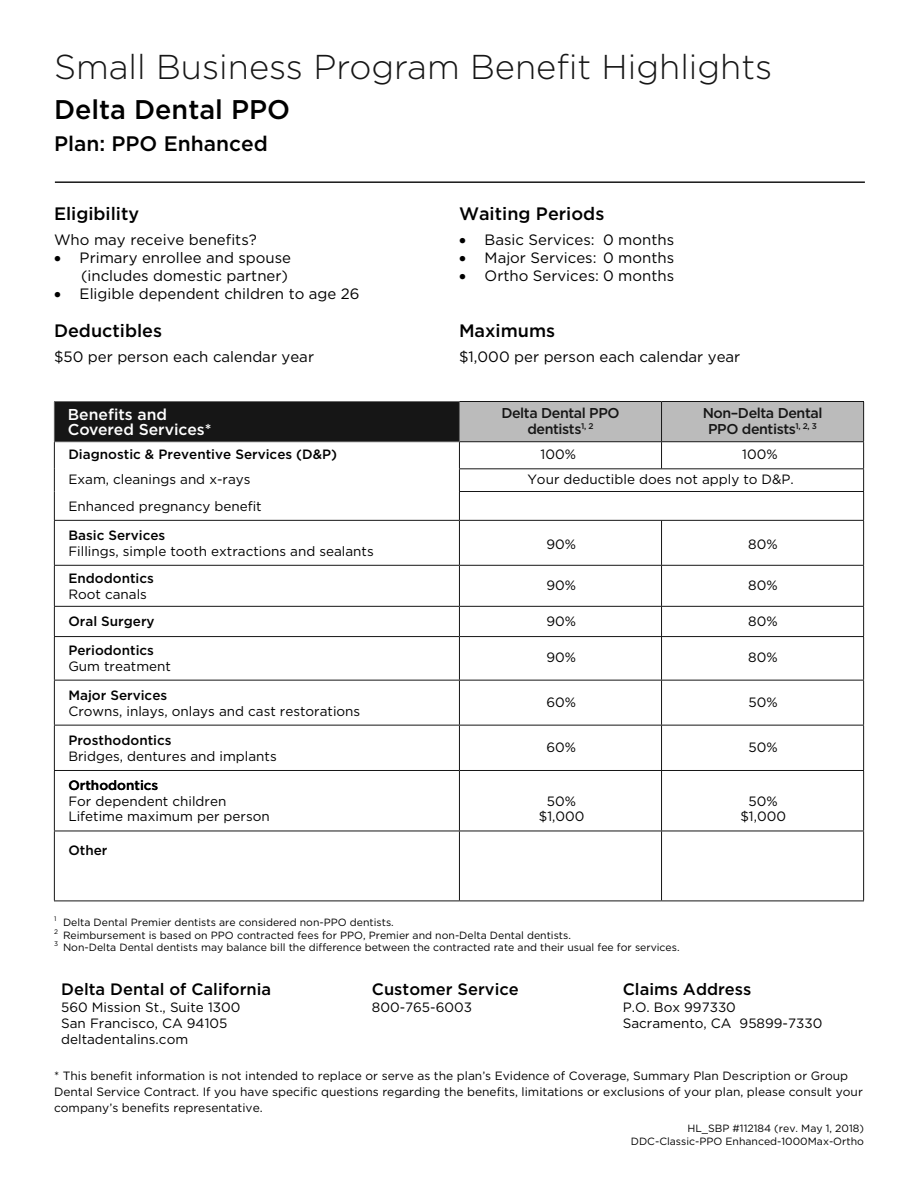
<style>
.page{position:relative;width:918px;height:1188px;background:#fff}
.page>*{position:absolute;margin:0;border:0;box-sizing:border-box;transform-origin:0 0}
.t1{font:300 34.5px "Gotham";color:#161616}
.t2{font:500 27px "Gotham";color:#000}
.t3{font:500 21px "Gotham";color:#000}
.t4{font:500 18px "Gotham";color:#000}
.t5{font:500 16.5px "Gotham";color:#000}
.t6{font:500 15.75px/15.8px "Gotham";color:#fff}
.t7{font:15px/18px "Gotham";color:#000;text-align:right}
.t8{font:500 14.25px/15.8px "Gotham";letter-spacing:-.03em;color:#161616;text-align:center}
.t9{font:13.5px/16.2px "Gotham";color:#000}
.t10{font:500 13.5px "Gotham";color:#000}
.t11{font:12px/16.2px "Gotham";color:#000}
.t12{font:10.5px/12.6px "Gotham";color:#000}
.t13{font:6.6px/12.6px "Gotham";color:#000}
</style>
<div class="page">
<div style="left:54px;top:402px;width:405px;height:40px;background:#161616"></div>
<hr style="left:459px;top:520px;width:405px;height:1px;background:#161616">
<hr style="left:863px;top:521px;width:1px;height:44px;background:#161616">
<hr style="left:459px;top:565px;width:405px;height:1px;background:#161616">
<hr style="left:863px;top:566px;width:1px;height:40px;background:#161616">
<hr style="left:459px;top:606px;width:405px;height:1px;background:#161616">
<svg style="left:863px;top:607px;width:1px;height:29px"></svg>
<hr style="left:459px;top:636px;width:405px;height:1px;background:#161616">
<hr style="left:863px;top:637px;width:1px;height:43px;background:#161616">
<hr style="left:459px;top:680px;width:405px;height:1px;background:#161616">
<hr style="left:863px;top:681px;width:1px;height:44px;background:#161616">
<hr style="left:459px;top:725px;width:405px;height:1px;background:#161616">
<hr style="left:863px;top:726px;width:1px;height:44px;background:#161616">
<hr style="left:459px;top:770px;width:405px;height:1px;background:#161616">
<hr style="left:863px;top:771px;width:1px;height:60px;background:#161616">
<hr style="left:459px;top:831px;width:405px;height:1px;background:#161616">
<hr style="left:863px;top:831px;width:1px;height:70px;background:#161616">
<hr style="left:459px;top:901px;width:203px;height:1px;background:#161616">
<hr style="left:662px;top:901px;width:202px;height:1px;background:#161616">
<hr style="left:54px;top:401px;width:406px;height:1px;background:#6b6b6b">
<hr style="left:54px;top:402px;width:1px;height:39px;background:#6b6b6b">
<hr style="left:661px;top:521px;width:1px;height:44px;background:#161616">
<hr style="left:661px;top:566px;width:1px;height:40px;background:#161616">
<svg style="left:661px;top:607px;width:1px;height:29px"></svg>
<hr style="left:661px;top:637px;width:1px;height:43px;background:#161616">
<hr style="left:661px;top:681px;width:1px;height:44px;background:#161616">
<hr style="left:661px;top:726px;width:1px;height:44px;background:#161616">
<hr style="left:661px;top:771px;width:1px;height:60px;background:#161616">
<hr style="left:661px;top:831px;width:1px;height:70px;background:#161616">
<hr style="left:460px;top:401px;width:202px;height:1px;background:#161616">
<hr style="left:662px;top:401px;width:202px;height:1px;background:#161616">
<hr style="left:54px;top:441px;width:406px;height:1px;background:#6b6b6b">
<svg style="left:54px;top:442px;width:1px;height:78px"></svg>
<svg style="left:459px;top:402px;width:405px;height:118px"></svg>
<hr style="left:54px;top:520px;width:405px;height:1px;background:#161616">
<hr style="left:54px;top:521px;width:1px;height:44px;background:#161616">
<hr style="left:459px;top:521px;width:1px;height:44px;background:#161616">
<hr style="left:54px;top:565px;width:405px;height:1px;background:#161616">
<hr style="left:54px;top:566px;width:1px;height:40px;background:#161616">
<hr style="left:459px;top:566px;width:1px;height:40px;background:#161616">
<hr style="left:54px;top:606px;width:405px;height:1px;background:#161616">
<svg style="left:54px;top:607px;width:1px;height:29px"></svg>
<svg style="left:459px;top:607px;width:1px;height:29px"></svg>
<hr style="left:54px;top:636px;width:405px;height:1px;background:#161616">
<hr style="left:54px;top:637px;width:1px;height:43px;background:#161616">
<hr style="left:459px;top:637px;width:1px;height:43px;background:#161616">
<hr style="left:54px;top:680px;width:405px;height:1px;background:#161616">
<hr style="left:54px;top:681px;width:1px;height:44px;background:#161616">
<hr style="left:459px;top:681px;width:1px;height:44px;background:#161616">
<hr style="left:54px;top:725px;width:405px;height:1px;background:#161616">
<hr style="left:54px;top:726px;width:1px;height:44px;background:#161616">
<hr style="left:459px;top:726px;width:1px;height:44px;background:#161616">
<hr style="left:54px;top:770px;width:405px;height:1px;background:#161616">
<hr style="left:54px;top:771px;width:1px;height:60px;background:#161616">
<hr style="left:459px;top:771px;width:1px;height:60px;background:#161616">
<hr style="left:54px;top:831px;width:405px;height:1px;background:#161616">
<hr style="left:54px;top:831px;width:1px;height:70px;background:#161616">
<hr style="left:459px;top:831px;width:1px;height:70px;background:#161616">
<hr style="left:54px;top:901px;width:405px;height:1px;background:#161616">
<hr style="left:55px;top:181px;width:810px;height:2px;background:#161616">
<h1 class="t1" style="left:54px;top:47px;width:720px">Small Business Program Benefit Highlights</h1>
<h2 class="t2" style="left:54px;top:98px;width:238px">Delta Dental PPO</h2>
<h3 class="t3" style="left:54px;top:135px;width:215px">Plan: PPO Enhanced</h3>
<h3 class="t4" style="left:54px;top:205px;width:87px">Eligibility</h3>
<p class="t7" style="left:54px;top:232px;width:204px">Who may receive benefits?</p>
<p class="t7" style="left:54px;top:250px;width:239px">• Primary enrollee and spouse (includes domestic partner)</p>
<p class="t7" style="left:54px;top:286px;width:307px">• Eligible dependent children to age 26</p>
<h3 class="t4" style="left:54px;top:322px;width:110px">Deductibles</h3>
<p class="t7" style="left:54px;top:349px;width:262px">$50 per person each calendar year</p>
<h3 class="t4" style="left:459px;top:205px;width:147px">Waiting Periods</h3>
<p class="t7" style="left:459px;top:232px;width:137px">• Basic Services:</p>
<p class="t7" style="left:459px;top:250px;width:217px">• Major Services: 0 months</p>
<p class="t7" style="left:459px;top:268px;width:217px">• Ortho Services: 0 months</p>
<p class="t7" style="left:603px;top:232px;width:73px">0 months</p>
<h3 class="t4" style="left:459px;top:322px;width:98px">Maximums</h3>
<p class="t7" style="left:459px;top:349px;width:283px">$1,000 per person each calendar year</p>
<p class="t6" style="left:68px;top:406px;width:145px">Benefits and<br>Covered Services*</p>
<p class="t8" style="left:501px;top:406px;width:120px">Delta Dental PPO dentists<sup>1,</sup> <sup>2</sup></p>
<p class="t8" style="left:703px;top:406px;width:121px">Non–Delta Dental<br>PPO dentists<sup>1,</sup> <sup>2,</sup> <sup>3</sup></p>
<p class="t10" style="left:68px;top:448px;width:270px">Diagnostic &amp; Preventive Services (D&amp;P)</p>
<p class="t9" style="left:68px;top:467px;width:195px;line-height:27px">Exam, cleanings and x-rays<br>Enhanced pregnancy benefit</p>
<p class="t10" style="left:68px;top:529px;width:98px">Basic Services</p>
<p class="t9" style="left:68px;top:544px;width:307px">Fillings, simple tooth extractions and sealants</p>
<p class="t10" style="left:68px;top:573px;width:87px">Endodontics</p>
<p class="t9" style="left:68px;top:588px;width:80px">Root canals</p>
<p class="t9" style="left:527px;top:443px;width:268px;line-height:25.2px;text-indent:215px">100%<br>Your deductible does not apply to D&amp;P.</p>
<p class="t9" style="left:541px;top:447px;width:37px">100%</p>
<p class="t9" style="left:546px;top:537px;width:31px">90%</p>
<p class="t9" style="left:748px;top:537px;width:31px">80%</p>
<p class="t9" style="left:546px;top:579px;width:31px">90%</p>
<p class="t9" style="left:748px;top:579px;width:31px">80%</p>
<p class="t10" style="left:68px;top:616px;width:88px">Oral Surgery</p>
<p class="t9" style="left:546px;top:615px;width:31px">90%</p>
<p class="t9" style="left:748px;top:615px;width:31px">80%</p>
<p class="t10" style="left:68px;top:645px;width:87px">Periodontics</p>
<p class="t9" style="left:68px;top:660px;width:104px">Gum treatment</p>
<p class="t9" style="left:546px;top:651px;width:31px">90%</p>
<p class="t9" style="left:748px;top:651px;width:31px">80%</p>
<p class="t10" style="left:68px;top:690px;width:100px">Major Services</p>
<p class="t9" style="left:68px;top:705px;width:293px">Crowns, inlays, onlays and cast restorations</p>
<p class="t10" style="left:68px;top:735px;width:105px">Prosthodontics</p>
<p class="t9" style="left:68px;top:750px;width:210px">Bridges, dentures and implants</p>
<p class="t9" style="left:546px;top:696px;width:31px">60%</p>
<p class="t9" style="left:748px;top:696px;width:31px">50%</p>
<p class="t9" style="left:546px;top:741px;width:31px">60%</p>
<p class="t9" style="left:748px;top:741px;width:31px">50%</p>
<p class="t10" style="left:68px;top:780px;width:92px">Orthodontics</p>
<p class="t9" style="left:68px;top:795px;width:159px">For dependent children</p>
<p class="t9" style="left:547px;top:795px;width:31px">50%</p>
<p class="t9" style="left:748px;top:795px;width:31px">50%</p>
<p class="t9" style="left:68px;top:809px;width:203px">Lifetime maximum per person</p>
<p class="t9" style="left:539px;top:809px;width:47px">$1,000</p>
<p class="t9" style="left:740px;top:809px;width:47px">$1,000</p>
<p class="t10" style="left:68px;top:844px;width:41px">Other</p>
<p class="t13" style="left:54px;top:913px;width:6px">1<br>2<br>3</p>
<p class="t12" style="left:63px;top:917px;width:618px">Delta Dental Premier dentists are considered non-PPO dentists.<br>Reimbursement is based on PPO contracted fees for PPO, Premier and non-Delta Dental dentists.<br>Non-Delta Dental dentists may balance bill the difference between the contracted rate and their usual fee for services.</p>
<p class="t5" style="left:61px;top:982px;width:212px">Delta Dental of California</p>
<p class="t9" style="left:61px;top:1000px;width:181px">560 Mission St., Suite 1300<br>San Francisco, CA 94105 deltadentalins.com</p>
<p class="t5" style="left:623px;top:982px;width:130px">Claims Address</p>
<p class="t9" style="left:623px;top:1000px;width:201px">P.O. Box 997330<br>Sacramento, CA 95899-7330</p>
<p class="t5" style="left:372px;top:982px;width:148px">Customer Service</p>
<p class="t9" style="left:372px;top:1000px;width:102px">800-765-6003</p>
<p class="t11" style="left:54px;top:1069px;width:810px">* This benefit information is not intended to replace or serve as the plan’s Evidence of Coverage, Summary Plan Description or Group<br>Dental Service Contract. If you have specific questions regarding the benefits, limitations or exclusions of your plan, please consult your company’s benefits representative.</p>
<p class="t12" style="left:631px;top:1123px;width:235px;text-align:right">HL_SBP #112184 (rev. May 1, 2018)<br>DDC-Classic-PPO Enhanced-1000Max-Ortho</p>
</div>
